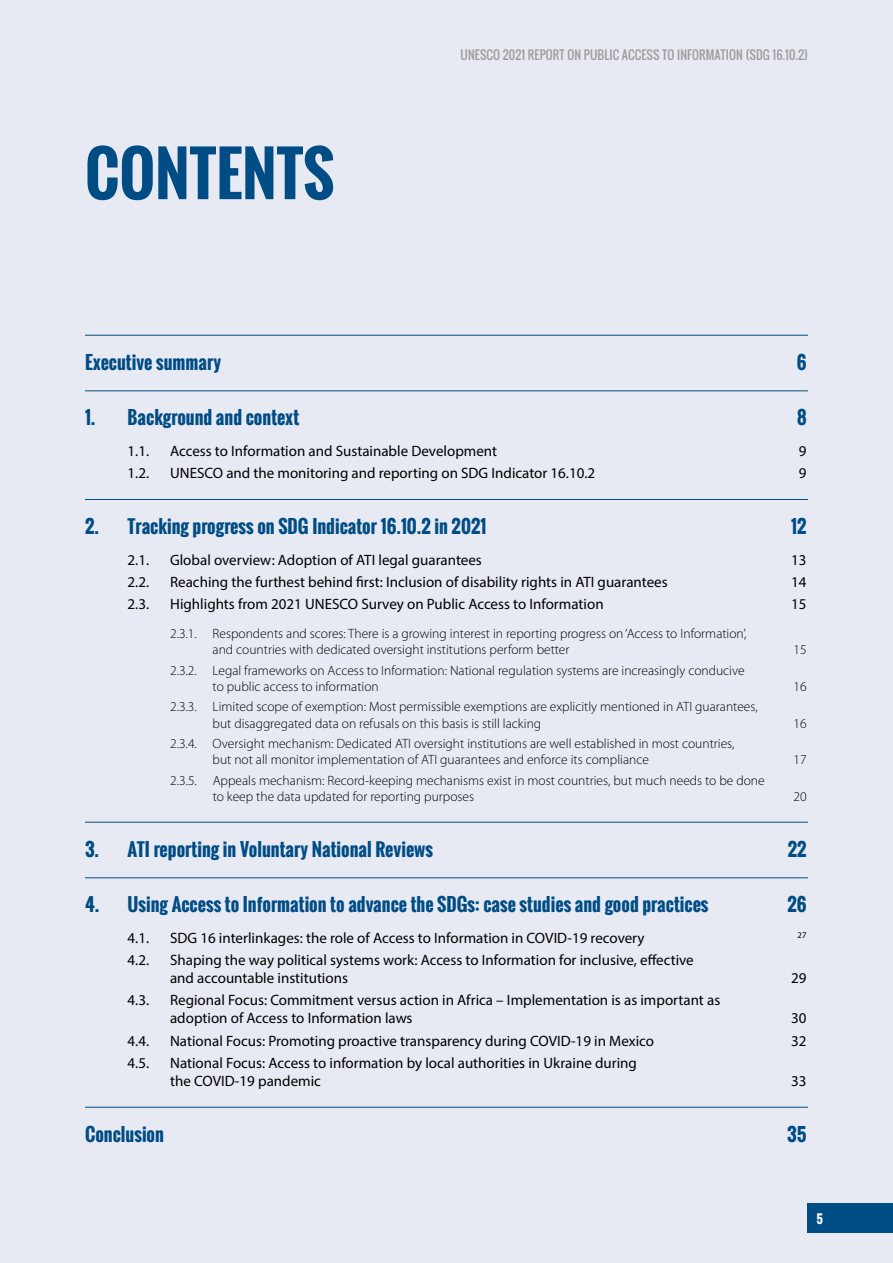
<style>
.page{position:relative;width:893px;height:1263px;background:#e8eaf3}
.page>*{position:absolute;margin:0;border:0;box-sizing:border-box;transform-origin:0 0}
.t1{font:700 60px "Oswald";color:#004c84}
.t2{font:700 18px "Oswald";color:#004c84}
.t3{font:15px/18px "Myriad Pro";color:#000}
.t4{font:300 13.5px/16.2px "Myriad Pro";color:#000}
.t5{font:12px "Oswald";letter-spacing:.01em;color:#9d9d9c}
.t6{font:700 12px "Oswald";color:#fff}
.t7{font:8.7px "Myriad Pro";color:#000}
</style>
<div class="page">
<hr style="left:85px;top:335px;width:723px;height:1px;background:#004c84">
<hr style="left:85px;top:390px;width:723px;height:1px;background:#004c84">
<hr style="left:85px;top:499px;width:723px;height:1px;background:#004c84">
<hr style="left:85px;top:822px;width:723px;height:1px;background:#004c84">
<hr style="left:85px;top:877px;width:723px;height:1px;background:#004c84">
<hr style="left:85px;top:1107px;width:723px;height:1px;background:#004c84">
<div style="left:808px;top:1203px;width:85px;height:30px;background:#004c84"></div>
<h1 class="t1" style="left:85px;top:128px;width:251px">CONTENTS</h1>
<p class="t5" style="left:461px;top:46px;width:349px">UNESCO 2021 REPORT ON PUBLIC ACCESS TO INFORMATION (SDG 16.10.2)</p>
<p class="t2" style="left:85px;top:348px;width:137px">Executive summary</p>
<p class="t2" style="left:797px;top:348px;width:11px">6</p>
<p class="t2" style="left:85px;top:404px;width:216px">1. Background and context</p>
<p class="t2" style="left:797px;top:404px;width:11px">8</p>
<p class="t3" style="left:128px;top:442px;width:23px">1.1.</p>
<p class="t3" style="left:170px;top:442px;width:328px">Access to Information and Sustainable Development</p>
<p class="t3" style="left:799px;top:442px;width:9px">9</p>
<p class="t3" style="left:128px;top:464px;width:23px">1.2.</p>
<p class="t3" style="left:170px;top:464px;width:427px">UNESCO and the monitoring and reporting on SDG Indicator 16.10.2</p>
<p class="t3" style="left:799px;top:464px;width:9px">9</p>
<p class="t2" style="left:85px;top:513px;width:403px">2. Tracking progress on SDG Indicator 16.10.2 in 2021</p>
<p class="t2" style="left:791px;top:513px;width:17px">12</p>
<p class="t3" style="left:128px;top:550px;width:23px">2.1.</p>
<p class="t3" style="left:170px;top:550px;width:313px">Global overview: Adoption of ATI legal guarantees</p>
<p class="t3" style="left:791px;top:550px;width:17px">13</p>
<p class="t3" style="left:128px;top:573px;width:23px">2.2.</p>
<p class="t3" style="left:170px;top:573px;width:499px">Reaching the furthest behind first: Inclusion of disability rights in ATI guarantees</p>
<p class="t3" style="left:791px;top:573px;width:17px">14</p>
<p class="t3" style="left:128px;top:595px;width:23px">2.3.</p>
<p class="t3" style="left:170px;top:595px;width:435px">Highlights from 2021 UNESCO Survey on Public Access to Information</p>
<p class="t3" style="left:791px;top:595px;width:17px">15</p>
<p class="t4" style="left:213px;top:625px;width:535px;text-indent:-43px">2.3.1. Respondents and scores: There is a growing interest in reporting progress on ‘Access to Information’, and countries with dedicated oversight institutions perform better</p>
<p class="t4" style="left:793px;top:642px;width:15px">15</p>
<p class="t4" style="left:213px;top:662px;width:534px;text-indent:-43px">2.3.2. Legal frameworks on Access to Information: National regulation systems are increasingly conducive to public access to information</p>
<p class="t4" style="left:213px;top:699px;width:547px;text-indent:-43px">2.3.3. Limited scope of exemption: Most permissible exemptions are explicitly mentioned in ATI guarantees, but disaggregated data on refusals on this basis is still lacking</p>
<p class="t4" style="left:213px;top:735px;width:523px;text-indent:-43px">2.3.4. Oversight mechanism: Dedicated ATI oversight institutions are well established in most countries, but not all monitor implementation of ATI guarantees and enforce its compliance</p>
<p class="t4" style="left:213px;top:772px;width:554px;text-indent:-43px">2.3.5. Appeals mechanism: Record-keeping mechanisms exist in most countries, but much needs to be done to keep the data updated for reporting purposes</p>
<p class="t4" style="left:793px;top:678px;width:15px">16</p>
<p class="t4" style="left:793px;top:715px;width:15px">16</p>
<p class="t4" style="left:793px;top:751px;width:15px">17</p>
<p class="t4" style="left:793px;top:788px;width:15px">20</p>
<p class="t2" style="left:85px;top:835px;width:350px">3. ATI reporting in Voluntary National Reviews</p>
<p class="t2" style="left:788px;top:835px;width:20px">22</p>
<p class="t2" style="left:85px;top:891px;width:625px">4. Using Access to Information to advance the SDGs: case studies and good practices</p>
<p class="t2" style="left:787px;top:891px;width:21px">26</p>
<p class="t3" style="left:128px;top:929px;width:23px">4.1.</p>
<p class="t3" style="left:170px;top:929px;width:476px">SDG 16 interlinkages: the role of Access to Information in COVID-19 recovery</p>
<p class="t7" style="left:798px;top:930px;width:10px">27</p>
<p class="t3" style="left:128px;top:951px;width:23px">4.2.</p>
<p class="t3" style="left:170px;top:951px;width:525px">Shaping the way political systems work: Access to Information for inclusive, effective and accountable institutions</p>
<p class="t3" style="left:791px;top:969px;width:17px">29</p>
<p class="t3" style="left:128px;top:991px;width:23px">4.3.</p>
<p class="t3" style="left:170px;top:991px;width:552px">Regional Focus: Commitment versus action in Africa – Implementation is as important as adoption of Access to Information laws</p>
<p class="t3" style="left:791px;top:1009px;width:17px">30</p>
<p class="t3" style="left:128px;top:1031px;width:23px">4.4.</p>
<p class="t3" style="left:170px;top:1031px;width:486px">National Focus: Promoting proactive transparency during COVID-19 in Mexico</p>
<p class="t3" style="left:791px;top:1031px;width:17px">32</p>
<p class="t3" style="left:128px;top:1054px;width:23px">4.5.</p>
<p class="t3" style="left:170px;top:1054px;width:468px">National Focus: Access to information by local authorities in Ukraine during the COVID-19 pandemic</p>
<p class="t3" style="left:791px;top:1072px;width:17px">33</p>
<p class="t2" style="left:85px;top:1120px;width:80px">Conclusion</p>
<p class="t2" style="left:787px;top:1120px;width:21px">35</p>
<p class="t6" style="left:816px;top:1209px;width:8px">5</p>
</div>
